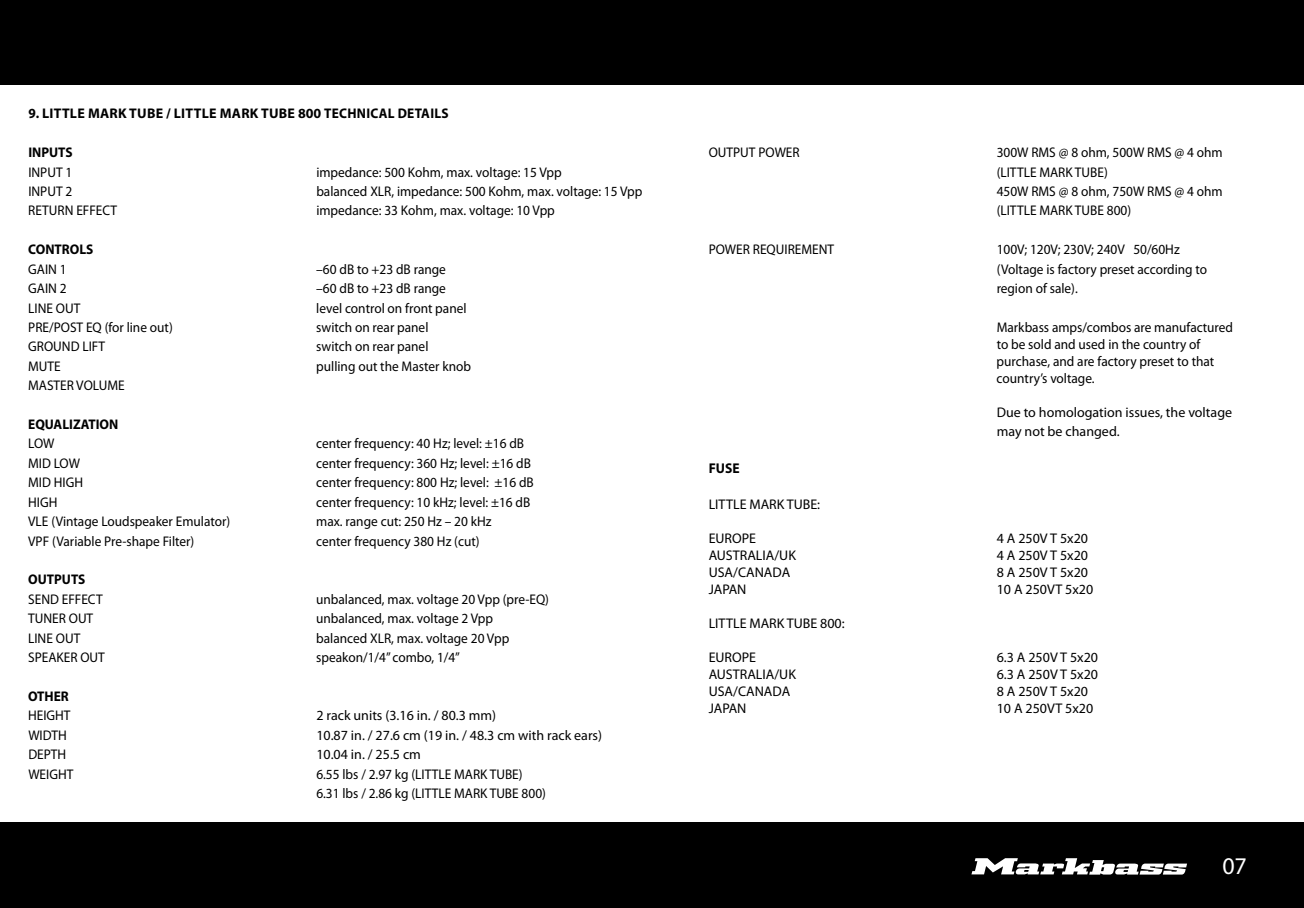
<style>
.page{position:relative;width:1304px;height:908px;background:#fff}
.page>*{position:absolute;margin:0;border:0;box-sizing:border-box;transform-origin:0 0}
.t1{font:24px "Myriad Pro";color:#fff}
.t2{font:700 14.2px "Myriad Pro";color:#000;scale:.95 1}
.t3{font:14px/19.4px "Myriad Pro";color:#000;scale:.95 1}
.t4{font:14px/19.4px "Myriad Pro";color:#000}
.t5{font:700 14px "Myriad Pro";color:#000;scale:.95 1}
.t6{font:700 14px "Myriad Pro";letter-spacing:.02em;color:#000;scale:.95 1}
</style>
<div class="page">
<div style="left:0;top:0;width:1304px;height:85px;background:#000"></div>
<div style="left:0;top:822px;width:1304px;height:85px;background:#000"></div>
<svg style="left:971px;top:858px;width:216px;height:16px"></svg>
<p class="t6" style="left:28px;top:104px;width:329px">9. LITTLE MARK TUBE / LITTLE MARK TUBE 800 TECHNICAL</p>
<p class="t5" style="left:398px;top:104px;width:19px">DETAILS</p>
<p class="t5" style="left:28px;top:143px;width:48px">INPUTS</p>
<p class="t3" style="left:28px;top:162px;width:48px">INPUT 1</p>
<p class="t3" style="left:316px;top:162px;width:260px">impedance: 500 Kohm, max. voltage: 15 Vpp</p>
<p class="t3" style="left:28px;top:181px;width:48px">INPUT 2</p>
<p class="t3" style="left:316px;top:181px;width:345px">balanced XLR, impedance: 500 Kohm, max. voltage: 15 Vpp</p>
<p class="t3" style="left:28px;top:201px;width:95px">RETURN EFFECT</p>
<p class="t3" style="left:316px;top:201px;width:253px">impedance: 33 Kohm, max. voltage: 10 Vpp</p>
<p class="t5" style="left:28px;top:240px;width:70px">CONTROLS</p>
<p class="t3" style="left:28px;top:259px;width:42px">GAIN 1</p>
<p class="t3" style="left:316px;top:259px;width:138px">–60 dB to +23 dB range</p>
<p class="t3" style="left:28px;top:278px;width:42px">GAIN 2</p>
<p class="t3" style="left:316px;top:278px;width:138px">–60 dB to +23 dB range</p>
<p class="t3" style="left:28px;top:298px;width:56px">LINE OUT</p>
<p class="t3" style="left:316px;top:298px;width:160px">level control on front panel</p>
<p class="t3" style="left:28px;top:317px;width:154px">PRE/POST EQ (for line out)</p>
<p class="t3" style="left:316px;top:317px;width:120px">switch on rear panel</p>
<p class="t3" style="left:28px;top:336px;width:82px">GROUND LIFT</p>
<p class="t3" style="left:316px;top:336px;width:120px">switch on rear panel</p>
<p class="t3" style="left:28px;top:356px;width:36px">MUTE</p>
<p class="t3" style="left:316px;top:356px;width:165px">pulling out the Master knob</p>
<p class="t3" style="left:28px;top:375px;width:103px">MASTER VOLUME</p>
<p class="t5" style="left:28px;top:415px;width:96px">EQUALIZATION</p>
<p class="t3" style="left:28px;top:433px;width:29px">LOW</p>
<p class="t3" style="left:316px;top:433px;width:220px">center frequency: 40 Hz; level: ±16 dB</p>
<p class="t3" style="left:28px;top:453px;width:56px">MID LOW</p>
<p class="t3" style="left:316px;top:453px;width:228px">center frequency: 360 Hz; level: ±16 dB</p>
<p class="t3" style="left:28px;top:472px;width:59px">MID HIGH</p>
<p class="t3" style="left:316px;top:472px;width:231px">center frequency: 800 Hz; level: ±16 dB</p>
<p class="t3" style="left:28px;top:492px;width:32px">HIGH</p>
<p class="t3" style="left:316px;top:492px;width:227px">center frequency: 10 kHz; level: ±16 dB</p>
<p class="t3" style="left:28px;top:511px;width:214px">VLE (Vintage Loudspeaker Emulator)</p>
<p class="t3" style="left:316px;top:511px;width:186px">max. range cut: 250 Hz – 20 kHz</p>
<p class="t3" style="left:28px;top:530px;width:176px">VPF (Variable Pre-shape Filter)</p>
<p class="t3" style="left:316px;top:530px;width:174px">center frequency 380 Hz (cut)</p>
<p class="t5" style="left:28px;top:570px;width:62px">OUTPUTS</p>
<p class="t3" style="left:28px;top:589px;width:80px">SEND EFFECT</p>
<p class="t3" style="left:316px;top:589px;width:247px">unbalanced, max. voltage 20 Vpp (pre-EQ)</p>
<p class="t3" style="left:28px;top:608px;width:70px">TUNER OUT</p>
<p class="t3" style="left:316px;top:608px;width:188px">unbalanced, max. voltage 2 Vpp</p>
<p class="t3" style="left:28px;top:627px;width:56px">LINE OUT</p>
<p class="t3" style="left:316px;top:627px;width:205px">balanced XLR, max. voltage 20 Vpp</p>
<p class="t3" style="left:28px;top:647px;width:82px">SPEAKER OUT</p>
<p class="t3" style="left:316px;top:647px;width:153px">speakon/1/4” combo, 1/4”</p>
<p class="t5" style="left:28px;top:686px;width:44px">OTHER</p>
<p class="t3" style="left:28px;top:705px;width:46px">HEIGHT</p>
<p class="t4" style="left:316px;top:705px;width:181px">2 rack units (3.16 in. / 80.3 mm)</p>
<p class="t3" style="left:28px;top:724px;width:42px">WIDTH</p>
<p class="t4" style="left:316px;top:724px;width:287px">10.87 in. / 27.6 cm (19 in. / 48.3 cm with rack ears)</p>
<p class="t3" style="left:28px;top:744px;width:41px">DEPTH</p>
<p class="t4" style="left:316px;top:744px;width:106px">10.04 in. / 25.5 cm</p>
<p class="t3" style="left:28px;top:763px;width:49px">WEIGHT</p>
<p class="t3" style="left:316px;top:763px;width:243px">6.55 lbs / 2.97 kg (LITTLE MARK TUBE)<br>6.31 lbs / 2.86 kg (LITTLE MARK TUBE 800)</p>
<p class="t3" style="left:709px;top:142px;width:97px">OUTPUT POWER</p>
<p class="t3" style="left:997px;top:142px;width:239px">300W RMS @ 8 ohm, 500W RMS @ 4 ohm (LITTLE MARK TUBE)<br>450W RMS @ 8 ohm, 750W RMS @ 4 ohm (LITTLE MARK TUBE 800)</p>
<p class="t3" style="left:709px;top:239px;width:134px">POWER REQUIREMENT</p>
<p class="t3" style="left:997px;top:239px;width:223px">100V; 120V; 230V; 240V 50/60Hz (Voltage is factory preset according to region of sale).</p>
<p class="t3" style="left:997px;top:318px;width:250px;line-height:17px">Markbass amps/combos are manufactured to be sold and used in the country of purchase, and are factory preset to that country’s voltage.</p>
<p class="t4" style="left:997px;top:402px;width:237px">Due to homologation issues, the voltage may not be changed.</p>
<p class="t2" style="left:709px;top:459px;width:34px">FUSE</p>
<p class="t4" style="left:709px;top:494px;width:113px">LITTLE MARK TUBE:</p>
<p class="t4" style="left:709px;top:528px;width:49px">EUROPE</p>
<p class="t4" style="left:997px;top:528px;width:93px">4 A 250V T 5x20</p>
<p class="t4" style="left:709px;top:545px;width:89px">AUSTRALIA/UK</p>
<p class="t4" style="left:997px;top:545px;width:93px">4 A 250V T 5x20</p>
<p class="t4" style="left:709px;top:562px;width:83px">USA/CANADA</p>
<p class="t4" style="left:997px;top:562px;width:93px">8 A 250V T 5x20</p>
<p class="t4" style="left:709px;top:579px;width:39px">JAPAN</p>
<p class="t4" style="left:997px;top:579px;width:98px">10 A 250VT 5x20</p>
<p class="t4" style="left:709px;top:613px;width:137px">LITTLE MARK TUBE 800:</p>
<p class="t4" style="left:709px;top:647px;width:49px">EUROPE</p>
<p class="t4" style="left:997px;top:647px;width:103px">6.3 A 250V T 5x20</p>
<p class="t4" style="left:709px;top:664px;width:89px">AUSTRALIA/UK</p>
<p class="t4" style="left:997px;top:664px;width:103px">6.3 A 250V T 5x20</p>
<p class="t4" style="left:709px;top:681px;width:83px">USA/CANADA</p>
<p class="t4" style="left:997px;top:681px;width:93px">8 A 250V T 5x20</p>
<p class="t4" style="left:709px;top:698px;width:39px">JAPAN</p>
<p class="t4" style="left:997px;top:698px;width:98px">10 A 250VT 5x20</p>
<h1 class="t1" style="left:1222px;top:850px;width:26px">07</h1>
</div>
